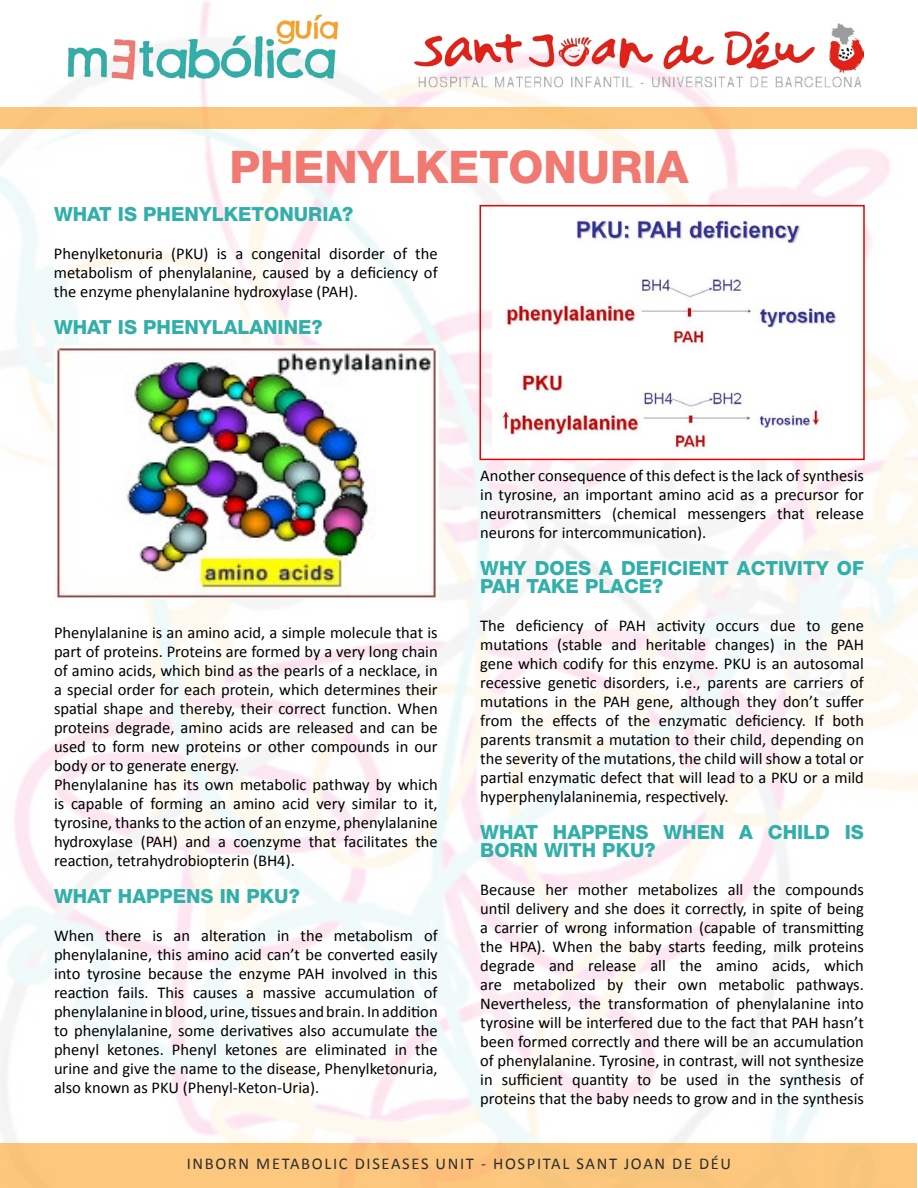
<style>
.page{position:relative;width:918px;height:1188px;background:#fff}
.page>*{position:absolute;margin:0;border:0;box-sizing:border-box;transform-origin:0 0}
.t1{font:800 45px "Helvetica Neue";color:#f07971}
.t2{font:800 19.5px/18px "Helvetica Neue";color:#32afa9}
.t3{font:16.5px/18.9px "Calibri";color:#000;text-align:justify}
.t4{font:16.5px "Calibri";letter-spacing:.1em;color:#2c2d2f}
</style>
<div class="page">
<img style="left:1px;top:1px;width:917px;height:1187px">
<div style="left:0;top:1144px;width:916px;height:44px;background:#fcc67d"></div>
<img style="left:54px;top:9px;width:298px;height:81px">
<img style="left:415px;top:20px;width:449px;height:70px">
<div style="left:1px;top:108px;width:916px;height:21px;background:#fdc67d"></div>
<img style="left:54px;top:345px;width:385px;height:254px">
<img style="left:492px;top:208px;width:370px;height:249px">
<div style="left:480px;top:205px;width:385px;height:255px;border:2px solid #e70103"></div>
<h1 class="t1" style="left:229px;top:140px;width:461px">PHENYLKETONURIA</h1>
<p class="t2" style="left:54px;top:205px;width:301px">WHAT IS PHENYLKETONURIA?</p>
<p class="t3" style="left:54px;top:244px;width:385px">Phenylketonuria (PKU) is a congenital disorder of the metabolism of phenylalanine, caused by a deficiency of the enzyme phenylalanine hydroxylase (PAH).</p>
<p class="t2" style="left:54px;top:318px;width:270px">WHAT IS PHENYLALANINE?</p>
<p class="t3" style="left:54px;top:623px;width:385px;text-align:left">Phenylalanine is an amino acid, a simple molecule that is part of proteins. Proteins are formed by a very long chain of amino acids, which bind as the pearls of a necklace, in a special order for each protein, which determines their spatial shape and thereby, their correct function. When proteins degrade, amino acids are released and can be used to form new proteins or other compounds in our body or to generate energy.<br>Phenylalanine has its own metabolic pathway by which is capable of forming an amino acid very similar to it, tyrosine, thanks to the action of an enzyme, phenylalanine hydroxylase (PAH) and a coenzyme that facilitates the reaction, tetrahydrobiopterin (BH4).</p>
<p class="t2" style="left:54px;top:887px;width:247px">WHAT HAPPENS IN PKU?</p>
<p class="t3" style="left:54px;top:926px;width:385px">When there is an alteration in the metabolism of phenylalanine, this amino acid can’t be converted easily into tyrosine because the enzyme PAH involved in this reaction fails. This causes a massive accumulation of phenylalanine in blood, urine, tissues and brain. In addition to phenylalanine, some derivatives also accumulate the phenyl ketones. Phenyl ketones are eliminated in the urine and give the name to the disease, Phenylketonuria, also known as PKU (Phenyl-Keton-Uria).</p>
<p class="t3" style="left:480px;top:467px;width:385px">Another consequence of this defect is the lack of synthesis in tyrosine, an important amino acid as a precursor for neurotransmitters (chemical messengers that release neurons for intercommunication).</p>
<p class="t2" style="left:480px;top:559px;width:385px">WHY DOES A DEFICIENT ACTIVITY OF<br>PAH TAKE PLACE?</p>
<p class="t3" style="left:480px;top:616px;width:385px">The deficiency of PAH activity occurs due to gene mutations (stable and heritable changes) in the PAH gene which codify for this enzyme. PKU is an autosomal recessive genetic disorders, i.e., parents are carriers of mutations in the PAH gene, although they don’t suffer from the effects of the enzymatic deficiency. If both parents transmit a mutation to their child, depending on the severity of the mutations, the child will show a total or partial enzymatic defect that will lead to a PKU or a mild hyperphenylalaninemia, respectively.</p>
<p class="t2" style="left:480px;top:823px;width:385px">WHAT HAPPENS WHEN A CHILD IS<br>BORN WITH PKU?</p>
<p class="t3" style="left:480px;top:880px;width:385px">Because her mother metabolizes all the compounds until delivery and she does it correctly, in spite of being a carrier of wrong information (capable of transmitting the HPA). When the baby starts feeding, milk proteins degrade and release all the amino acids, which are metabolized by their own metabolic pathways.<br>Nevertheless, the transformation of phenylalanine into tyrosine will be interfered due to the fact that PAH hasn’t been formed correctly and there will be an accumulation of phenylalanine. Tyrosine, in contrast, will not synthesize in sufficient quantity to be used in the synthesis of proteins that the baby needs to grow and in the synthesis</p>
<p class="t4" style="left:187px;top:1153px;width:546px">INBORN METABOLIC DISEASES UNIT - HOSPITAL SANT JOAN DE DÉU</p>
</div>
